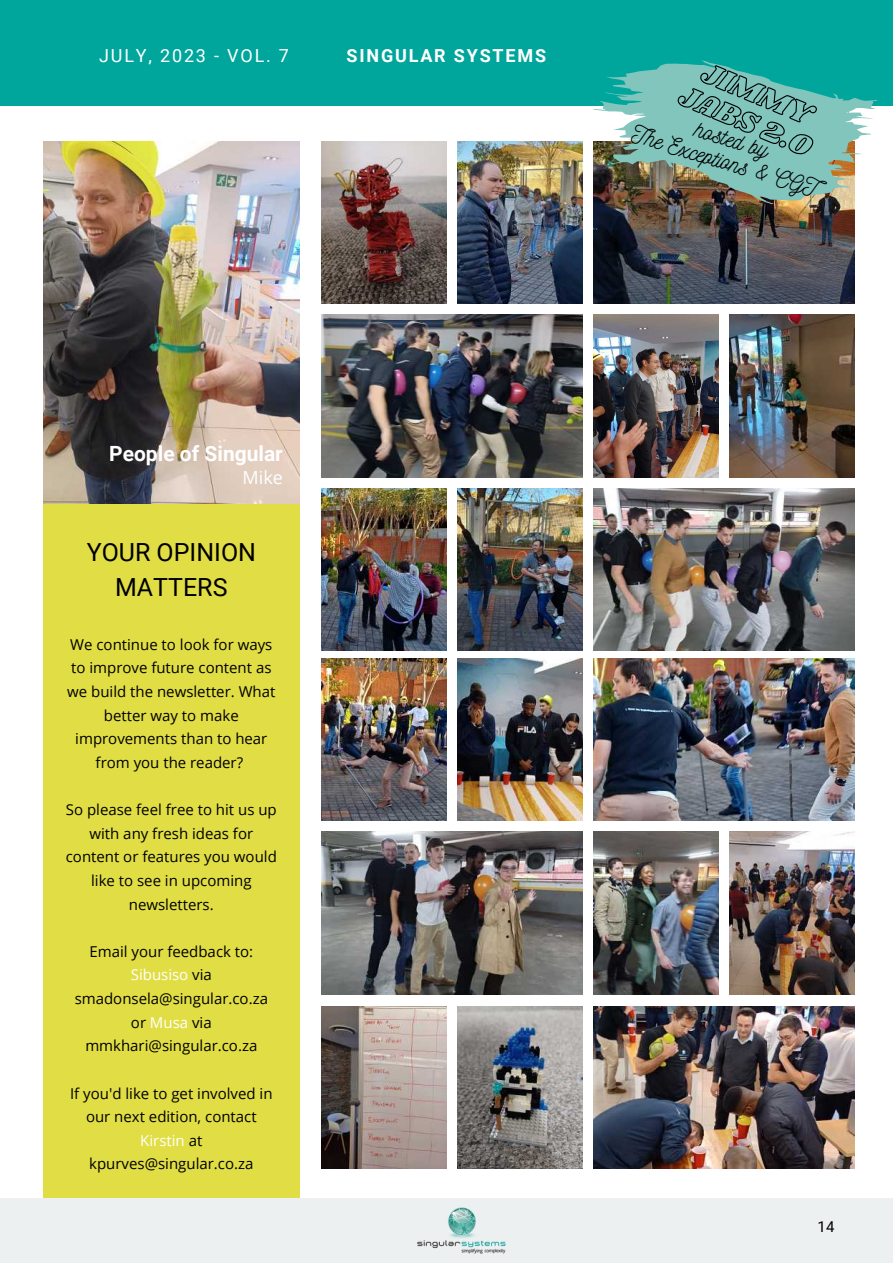
<style>
.page{position:relative;width:893px;height:1264px;background:#fff}
.page>*{position:absolute;margin:0;border:0;box-sizing:border-box;transform-origin:0 0}
.t1{font:25.05px/34.8px "Roboto";color:#000;text-align:center}
.t2{font:23.4px "Nickainley";color:#000}
.t3{font:700 21px "Roboto";color:#fff}
.t4{font:700 18px "Roboto";letter-spacing:.1em;color:#fff}
.t5{font:18px "Roboto";letter-spacing:.1em;color:#fff}
.t6{font:18px "Open Sans";color:#fff}
.t7{font:15px/23.5px "Open Sans";color:#000;text-align:center}
.t8{font:15px "Roboto";color:#000}
.s1{color:#fff}
</style>
<div class="page">
<div style="left:43px;top:488px;width:256px;height:719px;background:#e1dd44"></div>
<div style="left:0;top:1198px;width:892px;height:64px;background:#edf0f1"></div>
<div style="left:0;top:0;width:892px;height:106px;background:#00a69b"></div>
<img style="left:417px;top:1207px;width:89px;height:47px">
<img style="left:43px;top:141px;width:256px;height:362px">
<img style="left:321px;top:658px;width:125px;height:162px">
<img style="left:457px;top:658px;width:125px;height:162px">
<img style="left:593px;top:658px;width:261px;height:162px">
<img style="left:321px;top:831px;width:261px;height:163px">
<img style="left:593px;top:831px;width:125px;height:163px">
<img style="left:729px;top:831px;width:125px;height:163px">
<img style="left:321px;top:1006px;width:125px;height:162px">
<img style="left:593px;top:1006px;width:261px;height:162px">
<img style="left:457px;top:1006px;width:125px;height:162px">
<img style="left:321px;top:141px;width:125px;height:162px">
<img style="left:457px;top:141px;width:125px;height:162px">
<img style="left:593px;top:217px;width:261px;height:86px">
<img style="left:321px;top:314px;width:261px;height:163px">
<img style="left:593px;top:314px;width:125px;height:163px">
<img style="left:729px;top:314px;width:125px;height:163px">
<img style="left:321px;top:489px;width:125px;height:161px">
<img style="left:457px;top:489px;width:125px;height:161px">
<img style="left:593px;top:489px;width:261px;height:161px">
<img style="left:593px;top:60px;width:285px;height:157px">
<p class="t5" style="left:99px;top:45px;width:191px">JULY, 2023 - VOL. 7</p>
<p class="t4" style="left:346px;top:45px;width:201px">SINGULAR SYSTEMS</p>
<p class="t2" style="left:700px;top:114px;width:77px;rotate:17deg">hosted by</p>
<p class="t2" style="left:637px;top:118px;width:195px;rotate:17deg">The Exceptions &amp; CGT</p>
<p class="t3" style="left:109px;top:441px;width:175px">People of Singular</p>
<p class="t6" style="left:242px;top:465px;width:42px">Mike</p>
<p class="t1" style="left:87px;top:535px;width:171px">YOUR OPINION<br>MATTERS</p>
<p class="t7" style="left:67px;top:632px;width:210px">We continue to look for ways to improve future content as we build the newsletter. What better way to make improvements than to hear from you the reader?</p>
<p class="t7" style="left:66px;top:797px;width:212px">So please feel free to hit us up with any fresh ideas for content or features you would like to see in upcoming newsletters.</p>
<p class="t7" style="left:89px;top:939px;width:165px">Email your feedback to:</p>
<p class="t7" style="left:75px;top:962px;width:195px"><span class="s1">Sibusiso</span> via smadonsela@singular.co.za</p>
<p class="t7" style="left:85px;top:1010px;width:173px">or <span class="s1">Musa</span> via mmkhari@singular.co.za</p>
<p class="t7" style="left:70px;top:1080px;width:204px">If you'd like to get involved in our next edition, contact<br><span class="s1">Kirstin</span> at kpurves@singular.co.za</p>
<p class="t8" style="left:817px;top:1217px;width:18px">14</p>
</div>
